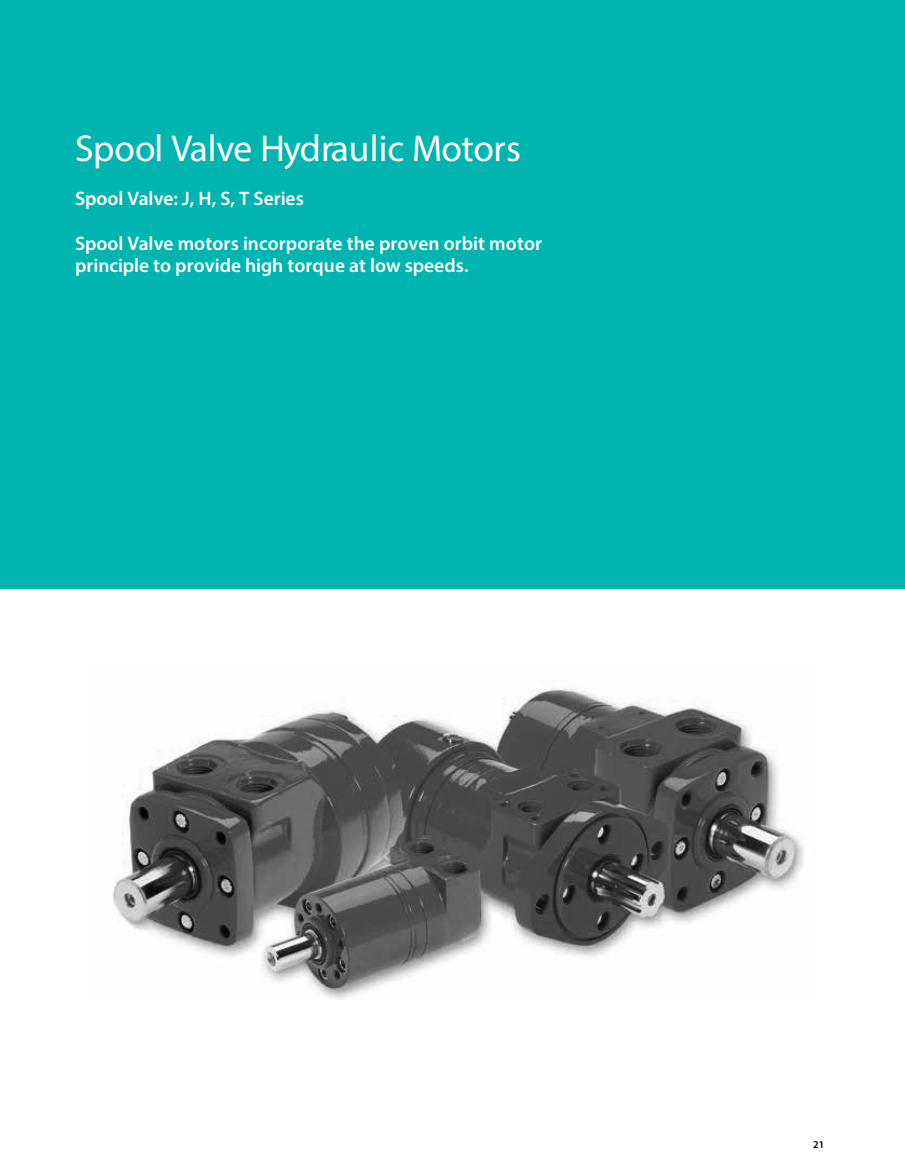
<style>
.page{position:relative;width:905px;height:1175px;background:#fff}
.page>*{position:absolute;margin:0;border:0;box-sizing:border-box;transform-origin:0 0}
.t1{font:37.5px "Myriad Pro";letter-spacing:-.01em;color:#fff}
.t2{font:600 19.5px/22.5px "Myriad Pro";color:#fff}
.t3{font:600 10.5px "Myriad Pro";color:#000}
</style>
<div class="page">
<div style="left:0;top:0;width:904px;height:588px;background:#00b5af"></div>
<img style="left:113px;top:689px;width:691px;height:310px">
<h1 class="t1" style="left:75px;top:134px;width:447px">Spool Valve Hydraulic Motors</h1>
<p class="t2" style="left:75px;top:189px;width:230px">Spool Valve: J, H, S, T Series</p>
<p class="t2" style="left:75px;top:234px;width:468px">Spool Valve motors incorporate the proven orbit motor principle to provide high torque at low speeds.</p>
<p class="t3" style="left:813px;top:1140px;width:13px">21</p>
</div>
